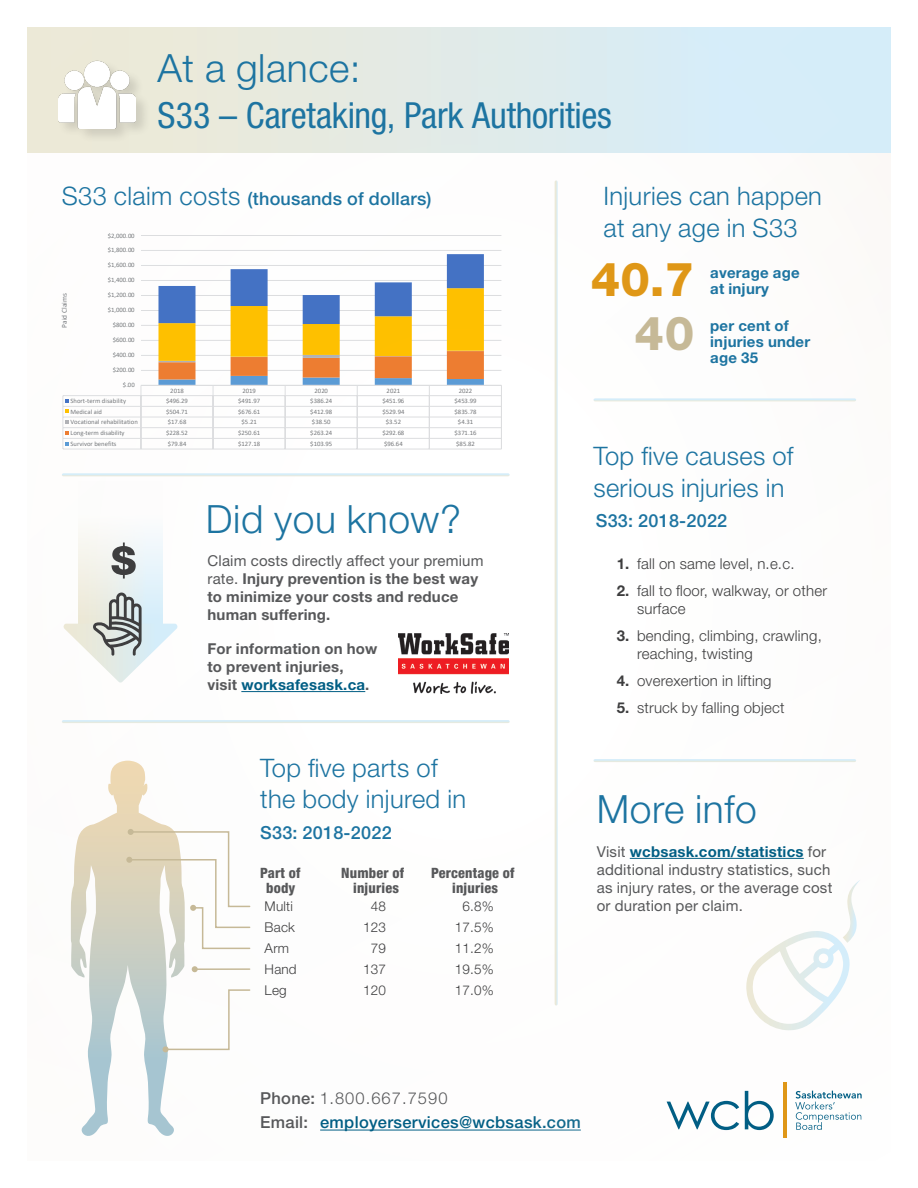
<style>
.page{position:relative;width:918px;height:1188px;background:#fff}
.page>*{position:absolute;margin:0;border:0;box-sizing:border-box;transform-origin:0 0}
.Age{font:800 46.95px "Helvetica Neue LT Std";color:#df9717}
.Paragraph_Style_2{font:800 46.95px "Helvetica Neue LT Std";color:#c6b997}
.t1{font:300 39px "Helvetica Neue LT Std";letter-spacing:.015em;color:#1d74a1}
.t2{font:condensed 36px "Helvetica Neue LT Std";letter-spacing:-.005em;color:#1d74a1}
.Subhead{font:300 25.5px/31.5px "Helvetica Neue LT Std";letter-spacing:.015em;color:#1d74a1}
.Subhead-2{font:500 18px "Helvetica Neue LT Std";letter-spacing:.015em;color:#1d74a1}
.Rate_code_subhead{font:500 18px "Helvetica Neue LT Std";letter-spacing:.015em;color:#1d74a1}
.t3{font:500 16.5px/24.6px "Helvetica Neue LT Std";letter-spacing:.02em;color:#015e84}
.t4{font:700 15px/18px "Helvetica Neue LT Std";letter-spacing:.015em;color:#57585a}
.t5{font:300 15px/18px "Helvetica Neue LT Std";letter-spacing:.015em;color:#3e3e3f}
.t6{font:15px/18px "Helvetica Neue LT Std";letter-spacing:.015em;color:#57585a}
.t7{font:700 15px/15.8px "Helvetica Neue LT Std";letter-spacing:.015em;color:#1d74a1}
.Body_injury_label{font:800 condensed 14.25px "Helvetica Neue LT Std";letter-spacing:.015em;color:#57585a}
.Paragraph_Style_2-2{font:800 condensed 14.25px "Helvetica Neue LT Std";letter-spacing:.015em;color:#57585a}
.Body_part{font:300 13.5px "Helvetica Neue LT Std";letter-spacing:.015em;color:#3e3e3f}
.t8{font:7.5px "Calibri";color:#76787b}
.t9{font:6.75px "Calibri";color:#76787b}
.s1{font-weight:300;font-size:25.5px}
.s2{font-weight:400}
.s3{color:#015e84}
.s4{font-weight:700}
.s5{font-weight:700;color:#015e84}
.s6{color:#57585a}
.s7{font-weight:300;color:#57585a}
</style>
<div class="page">
<hr style="left:241px;top:691px;width:124px;height:1px;background:#015e84">
<svg style="left:79px;top:532px;width:83px;height:60px"></svg>
<svg style="left:63px;top:592px;width:115px;height:91px"></svg>
<div style="left:27px;top:27px;width:864px;height:126px;background:linear-gradient(to right,#efe9d3,#d2edfe)"></div>
<hr style="left:320px;top:1130px;width:261px;height:1px;background:#015e84">
<hr style="left:630px;top:858px;width:174px;height:1px;background:#015e84">
<div style="left:469px;top:884px;width:449px;height:304px;background:#fff"></div>
<svg style="left:667px;top:1101px;width:72px;height:29px"></svg>
<svg style="left:745px;top:1091px;width:29px;height:39px"></svg>
<svg style="left:795px;top:1091px;width:67px;height:39px"></svg>
<hr style="left:783px;top:1083px;width:3px;height:55px;background:#df9717">
<svg style="left:746px;top:880px;width:114px;height:150px"></svg>
<img style="left:398px;top:633px;width:110px;height:60px">
<svg style="left:111px;top:543px;width:25px;height:36px"></svg>
<div style="left:57px;top:60px;width:94px;height:84px;background:#231f20;opacity:.14"></div>
<img style="left:59px;top:52px;width:77px;height:76px">
<svg style="left:71px;top:761px;width:180px;height:375px"></svg>
<svg style="left:62px;top:235px;width:440px;height:215px"></svg>
<h2 class="t1" style="left:158px;top:44px;width:205px">At a glance:</h2>
<p class="t2" style="left:158px;top:94px;width:456px">S33 – Caretaking, Park Authorities</p>
<p class="Subhead-2" style="left:62px;top:188px;width:371px"><span class="s1">S33 claim costs</span> (thousands of dollars)</p>
<p class="t9" style="left:108px;top:231px;width:29px">$2,000.00</p>
<p class="t9" style="left:108px;top:246px;width:29px">$1,800.00</p>
<p class="t9" style="left:108px;top:261px;width:29px">$1,600.00</p>
<p class="t8" style="left:59px;top:328px;width:36px;rotate:-90deg">Paid Claims</p>
<p class="t9" style="left:108px;top:276px;width:29px">$1,400.00</p>
<p class="t9" style="left:108px;top:291px;width:29px">$1,200.00</p>
<p class="t9" style="left:108px;top:306px;width:29px">$1,000.00</p>
<p class="t9" style="left:113px;top:321px;width:23px">$800.00</p>
<p class="t9" style="left:113px;top:336px;width:23px">$600.00</p>
<p class="t9" style="left:113px;top:351px;width:23px">$400.00</p>
<p class="t9" style="left:113px;top:365px;width:23px">$200.00</p>
<p class="t9" style="left:123px;top:380px;width:13px">$.00</p>
<p class="t9" style="left:170px;top:386px;width:15px">2018</p>
<p class="t9" style="left:242px;top:386px;width:15px">2019</p>
<p class="t9" style="left:315px;top:386px;width:15px">2020</p>
<p class="t9" style="left:387px;top:386px;width:15px">2021</p>
<p class="t9" style="left:459px;top:386px;width:15px">2022</p>
<p class="t9" style="left:71px;top:396px;width:57px">Short-term disability</p>
<p class="t9" style="left:166px;top:396px;width:23px">$496.29</p>
<p class="t9" style="left:238px;top:396px;width:23px">$491.97</p>
<p class="t9" style="left:310px;top:396px;width:24px">$386.24</p>
<p class="t9" style="left:382px;top:396px;width:23px">$451.96</p>
<p class="t9" style="left:455px;top:396px;width:23px">$453.99</p>
<p class="t9" style="left:71px;top:407px;width:33px">Medical aid</p>
<p class="t9" style="left:166px;top:407px;width:23px">$504.71</p>
<p class="t9" style="left:238px;top:407px;width:23px">$676.61</p>
<p class="t9" style="left:310px;top:407px;width:24px">$412.98</p>
<p class="t9" style="left:382px;top:407px;width:23px">$529.94</p>
<p class="t9" style="left:455px;top:407px;width:23px">$835.78</p>
<p class="t9" style="left:71px;top:417px;width:69px">Vocational rehabilitation</p>
<p class="t9" style="left:168px;top:417px;width:20px">$17.68</p>
<p class="t9" style="left:242px;top:417px;width:17px">$5.21</p>
<p class="t9" style="left:312px;top:417px;width:20px">$38.50</p>
<p class="t9" style="left:386px;top:417px;width:17px">$3.52</p>
<p class="t9" style="left:458px;top:417px;width:17px">$4.31</p>
<p class="t9" style="left:71px;top:428px;width:56px">Long-term disability</p>
<p class="t9" style="left:166px;top:428px;width:23px">$228.52</p>
<p class="t9" style="left:238px;top:428px;width:23px">$250.61</p>
<p class="t9" style="left:310px;top:428px;width:24px">$263.24</p>
<p class="t9" style="left:382px;top:428px;width:23px">$292.68</p>
<p class="t9" style="left:455px;top:428px;width:23px">$371.16</p>
<p class="t9" style="left:71px;top:439px;width:48px">Survivor benefits</p>
<p class="t9" style="left:168px;top:439px;width:20px">$79.84</p>
<p class="t9" style="left:238px;top:439px;width:23px">$127.18</p>
<p class="t9" style="left:310px;top:439px;width:24px">$103.95</p>
<p class="t9" style="left:384px;top:439px;width:20px">$96.64</p>
<p class="t9" style="left:456px;top:439px;width:20px">$85.82</p>
<h2 class="t1" style="left:206px;top:495px;width:257px">Did you know?</h2>
<h3 class="t4" style="left:207px;top:552px;width:278px"><span class="s2">Claim costs directly affect your premium rate.</span> Injury prevention is the best way to minimize your costs and reduce human suffering.</h3>
<h3 class="t4" style="left:207px;top:639px;width:172px">For information on how to prevent injuries,<br>visit <span class="s3">worksafesask.ca</span>.</h3>
<h3 class="Subhead" style="left:260px;top:751px;width:207px">Top five parts of the body injured in</h3>
<p class="Rate_code_subhead" style="left:260px;top:821px;width:133px">S33: 2018-2022</p>
<p class="Body_injury_label" style="left:260px;top:864px;width:42px">Part of</p>
<p class="Body_injury_label" style="left:341px;top:864px;width:64px">Number of</p>
<p class="Body_injury_label" style="left:431px;top:864px;width:85px">Percentage of</p>
<p class="Paragraph_Style_2-2" style="left:266px;top:879px;width:31px">body</p>
<p class="Paragraph_Style_2-2" style="left:353px;top:879px;width:47px">injuries</p>
<p class="Paragraph_Style_2-2" style="left:452px;top:879px;width:47px">injuries</p>
<p class="Body_part" style="left:265px;top:898px;width:30px">Multi</p>
<p class="Body_part" style="left:371px;top:898px;width:17px">48</p>
<p class="Body_part" style="left:462px;top:898px;width:33px">6.8%</p>
<p class="Body_part" style="left:265px;top:919px;width:32px">Back</p>
<p class="Body_part" style="left:363px;top:919px;width:24px">123</p>
<p class="Body_part" style="left:455px;top:919px;width:41px">17.5%</p>
<p class="Body_part" style="left:265px;top:940px;width:26px">Arm</p>
<p class="Body_part" style="left:371px;top:940px;width:17px">79</p>
<p class="Body_part" style="left:455px;top:940px;width:41px">11.2%</p>
<p class="Body_part" style="left:265px;top:961px;width:34px">Hand</p>
<p class="Body_part" style="left:363px;top:961px;width:24px">137</p>
<p class="Body_part" style="left:455px;top:961px;width:41px">19.5%</p>
<p class="Body_part" style="left:265px;top:982px;width:24px">Leg</p>
<p class="Body_part" style="left:363px;top:982px;width:24px">120</p>
<p class="Body_part" style="left:455px;top:982px;width:41px">17.0%</p>
<p class="Subhead" style="left:604px;top:180px;width:220px">Injuries can happen at any age in S33</p>
<p class="Age" style="left:591px;top:252px;width:105px">40.7</p>
<p class="Paragraph_Style_2" style="left:634px;top:305px;width:61px">40</p>
<h3 class="t7" style="left:710px;top:264px;width:91px">average age at injury</h3>
<h3 class="t7" style="left:710px;top:318px;width:102px">per cent of injuries under age 35</h3>
<p class="Subhead" style="left:593px;top:440px;width:202px">Top five causes of serious injuries in</p>
<p class="Rate_code_subhead" style="left:596px;top:510px;width:133px">S33: 2018-2022</p>
<p class="t5" style="left:617px;top:555px;width:179px"><span class="s4">1.</span> fall on same level, n.e.c.</p>
<p class="t5" style="left:637px;top:582px;width:192px;text-indent:-20px"><span class="s4">2.</span> fall to floor, walkway, or other surface</p>
<p class="t5" style="left:637px;top:627px;width:186px;text-indent:-20px"><span class="s4">3.</span> bending, climbing, crawling, reaching, twisting</p>
<p class="t5" style="left:617px;top:672px;width:156px"><span class="s4">4.</span> overexertion in lifting</p>
<p class="t5" style="left:617px;top:698px;width:169px"><span class="s4">5.</span> struck by falling object</p>
<h2 class="t1" style="left:597px;top:785px;width:162px">More info</h2>
<h3 class="t6" style="left:597px;top:842px;width:237px">Visit <span class="s5">wcbsask.com/statistics</span> for additional industry statistics, such as injury rates, or the average cost or duration per claim.</h3>
<h3 class="t3" style="left:260px;top:1085px;width:322px"><span class="s6">Phone:</span> <span class="s7">1.800.667.7590<br></span><span class="s6">Email:</span> employerservices@wcbsask.com</h3>
</div>
